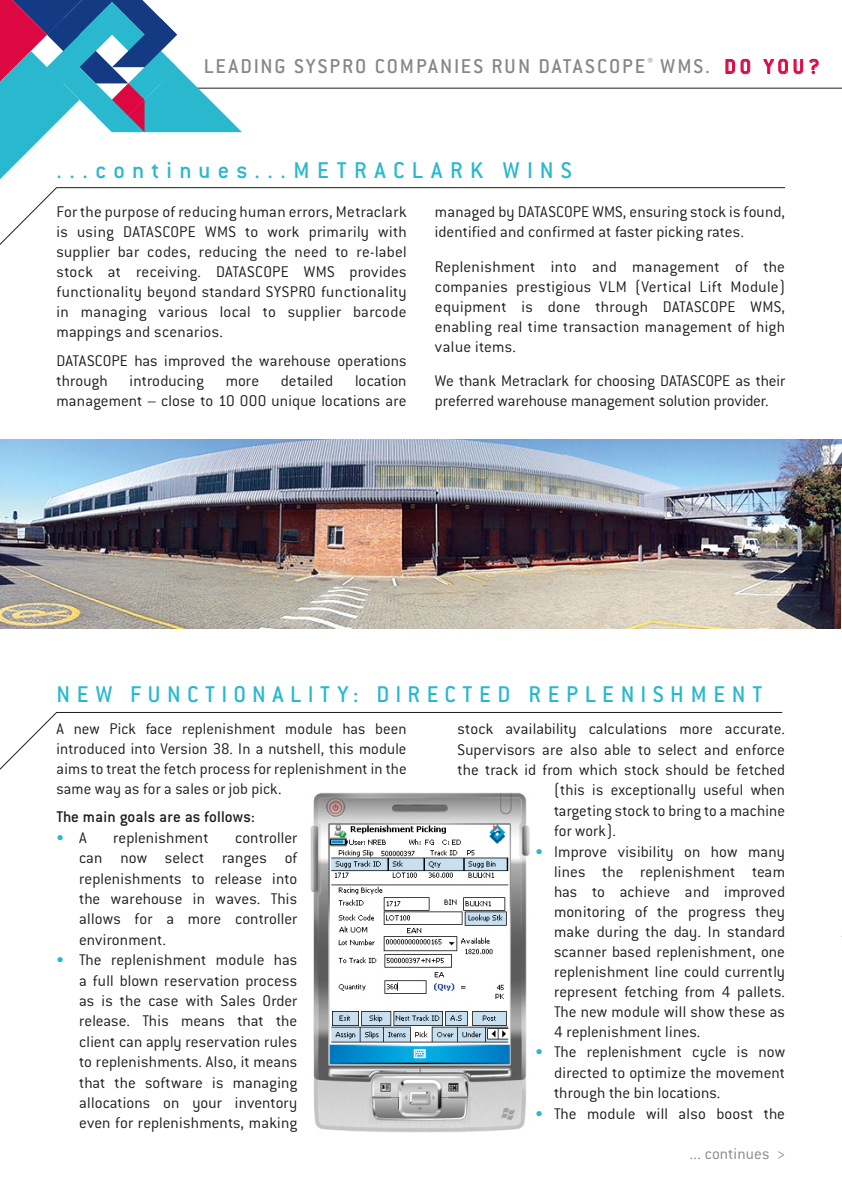
<style>
.page{position:relative;width:842px;height:1191px;background:#fff}
.page>*{position:absolute;margin:0;border:0;box-sizing:border-box;transform-origin:0 0}
.t1{font:500 25px "Conduit ITC";letter-spacing:.27em;color:#29b8ce}
.t2{font:500 25px "Conduit ITC";letter-spacing:.29em;color:#29b8ce}
.t3{font:500 22px "Conduit ITC";letter-spacing:.085em;color:#878787}
.t4{font:300 17px/20px "Conduit ITC";letter-spacing:.005em;color:#1d1d1b;text-align:justify}
.t5{font:500 17px "Conduit ITC";letter-spacing:.015em;color:#1d1d1b}
.t6{font:300 17px "Conduit ITC";letter-spacing:.005em;color:#878787}
.t7{font:500 17px "Conduit ITC";color:#29b8ce}
.s1{color:#dd0741}
.s2{font-weight:300;color:#1d1d1b}
.s3{font-weight:500;color:#29b8ce}
</style>
<div class="page">
<svg style="left:242px;top:88px;width:600px;height:1px"></svg>
<svg style="left:725px;top:59px;width:25px;height:15px"></svg>
<svg style="left:763px;top:59px;width:40px;height:15px"></svg>
<svg style="left:809px;top:59px;width:10px;height:15px"></svg>
<svg style="left:0;top:0;width:242px;height:179px"></svg>
<svg style="left:0;top:712px;width:783px;height:58px"></svg>
<svg style="left:0;top:187px;width:786px;height:58px"></svg>
<img style="left:0;top:440px;width:842px;height:188px">
<img style="left:841px;top:469px;width:1px;height:159px">
<img style="left:310px;top:792px;width:220px;height:341px">
<p class="t3" style="left:204px;top:54px;width:617px">LEADING SYSPRO COMPANIES RUN DATASCOPE<sup>®</sup> WMS. <span class="s1">DO YOU?</span></p>
<h1 class="t2" style="left:56px;top:156px;width:517px">...continues...METRACLARK WINS</h1>
<p class="t4" style="left:56px;top:202px;width:352px">For the purpose of reducing human errors, Metraclark is using DATASCOPE WMS to work primarily with supplier bar codes, reducing the need to re-label stock at receiving. DATASCOPE WMS provides functionality beyond standard SYSPRO functionality in managing various local to supplier barcode mappings and scenarios.</p>
<p class="t4" style="left:56px;top:350px;width:352px">DATASCOPE has improved the warehouse operations through</p>
<p class="t4" style="left:56px;top:370px;width:352px;text-align:right">location<br>management – close to 10 000 unique locations are</p>
<p class="t4" style="left:129px;top:370px;width:76px">introducing</p>
<p class="t4" style="left:226px;top:370px;width:35px">more</p>
<p class="t4" style="left:281px;top:370px;width:54px">detailed</p>
<p class="t4" style="left:435px;top:202px;width:352px">managed by DATASCOPE WMS, ensuring stock is found, identified and confirmed at faster picking rates.</p>
<p class="t4" style="left:435px;top:257px;width:352px">Replenishment into and management of the companies prestigious VLM (Vertical Lift Module) equipment is done through DATASCOPE WMS, enabling real time transaction management of high value items.</p>
<p class="t4" style="left:435px;top:371px;width:352px">We thank Metraclark for choosing DATASCOPE as their preferred warehouse management solution provider.</p>
<h1 class="t1" style="left:56px;top:680px;width:707px">NEW FUNCTIONALITY: DIRECTED REPLENISHMENT</h1>
<p class="t4" style="left:56px;top:718px;width:352px">A new Pick face replenishment module has been introduced into Version 38. In a nutshell, this module aims to treat the fetch process for replenishment in the same way as for a sales or job pick.</p>
<p class="t5" style="left:56px;top:807px;width:200px">The main goals are as follows:</p>
<p class="t7" style="left:56px;top:828px;width:32px">• <span class="s2">A</span></p>
<p class="t4" style="left:113px;top:827px;width:97px">replenishment</p>
<p class="t4" style="left:458px;top:719px;width:329px">stock availability calculations more accurate.</p>
<p class="t4" style="left:458px;top:739px;width:329px">Supervisors are also able to select and enforce</p>
<p class="t4" style="left:458px;top:760px;width:329px">the track id from which stock should be fetched</p>
<p class="t4" style="left:554px;top:780px;width:232px">(this is exceptionally useful when</p>
<p class="t4" style="left:554px;top:800px;width:233px">targeting stock to bring to a machine</p>
<p class="t4" style="left:554px;top:821px;width:63px">for work).</p>
<p class="t4" style="left:554px;top:841px;width:233px;text-indent:-18px"><span class="s3">•</span> Improve visibility on how many lines the replenishment team has to achieve and improved monitoring of the progress they make during the day. In standard scanner based replenishment, one replenishment line could currently represent fetching from 4 pallets.<br>The new module will show these as 4 replenishment lines.</p>
<p class="t4" style="left:554px;top:1042px;width:233px;text-indent:-18px"><span class="s3">•</span> The replenishment cycle is now directed to optimize the movement through the bin locations.</p>
<p class="t4" style="left:536px;top:1103px;width:251px"><span class="s3">•</span> The module will also boost the</p>
<p class="t4" style="left:79px;top:827px;width:220px;text-indent:156px">controller can now select ranges of replenishments to release into the warehouse in waves. This allows for a more controller environment.</p>
<p class="t4" style="left:79px;top:949px;width:220px;text-indent:-23px"><span class="s3">•</span> The replenishment module has a full blown reservation process as is the case with Sales Order release. This means that the client can apply reservation rules to replenishments. Also, it means that the software is managing allocations on your inventory even for replenishments, making</p>
<p class="t6" style="left:690px;top:1144px;width:97px">... continues &gt;</p>
</div>
